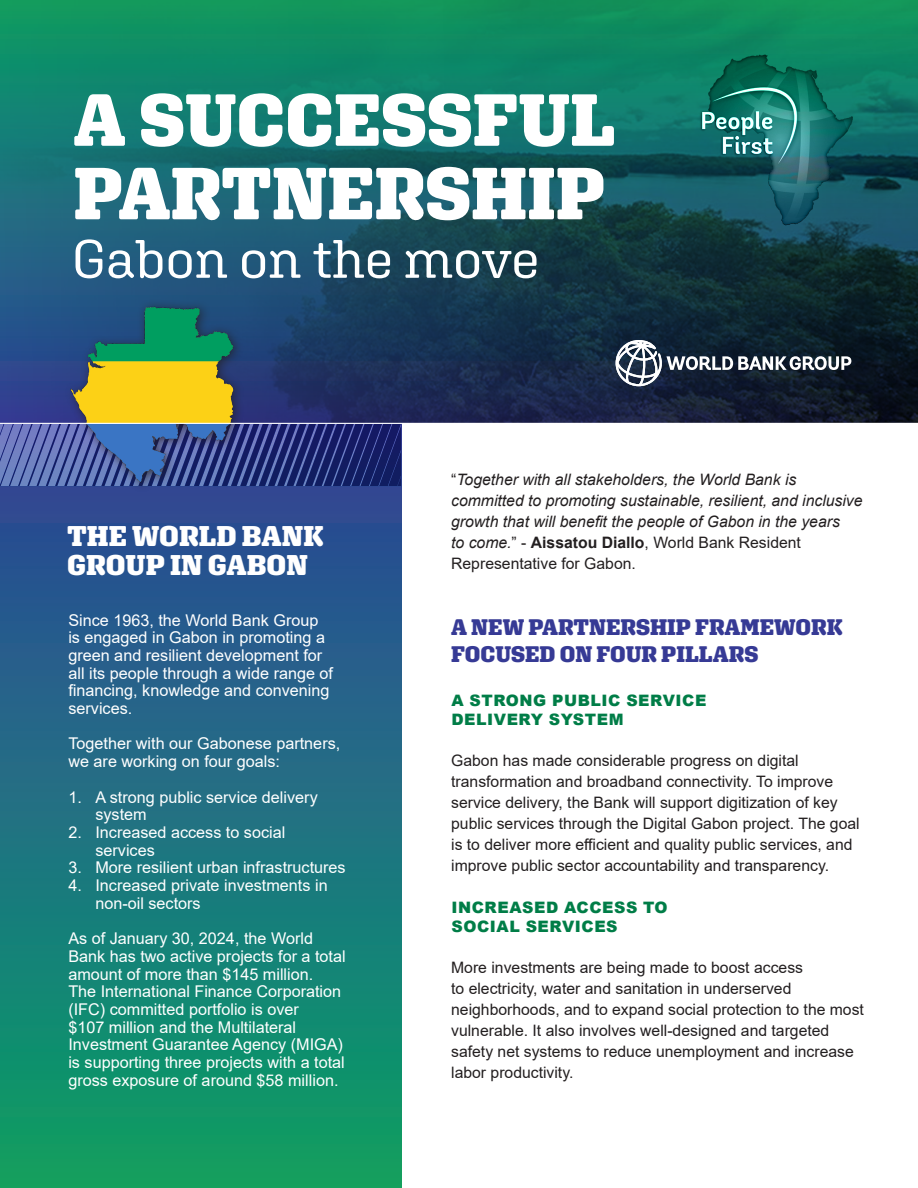
<style>
.page{position:relative;width:918px;height:1188px;background:#fff}
.page>*{position:absolute;margin:0;border:0;box-sizing:border-box;transform-origin:0 0}
.t1{font:900 73.5px/73.5px "Aglet Slab";color:#fff}
.t2{font:54px "Aglet Slab";letter-spacing:-.005em;color:#fff}
.t3{font:900 28.5px/28.5px "Aglet Slab";color:#fff}
.main_para{font:900 22.5px/27px "Aglet Slab";color:#363a95}
.t4{font:16.2px/17.7px "Arial";color:#fff}
.main_para-2{font:15.75px/21px "Arial";color:#231f20}
.main_para-3{font:italic 15.75px/21px "Arial";color:#231f20}
.main_para-4{font:900 15.75px/19.5px "Arial";letter-spacing:.035em;color:#007d47}
.s1{font-style:normal}
.s2{font-weight:700;font-style:normal}
</style>
<div class="page">
<div style="left:0;top:416px;width:401px;height:772px;background:linear-gradient(to bottom,#313f9d,#0da064)"></div>
<img style="left:0;top:0;width:918px;height:423px">
<img style="left:681px;top:34px;width:196px;height:194px">
<svg style="left:0;top:422px;width:402px;height:66px;background:#364288"></svg>
<div style="left:64px;top:299px;width:181px;height:195px;background:#231f20;opacity:.75"></div>
<img style="left:69px;top:304px;width:168px;height:180px">
<hr style="left:0;top:423px;width:918px;height:1px;background:#fff">
<svg style="left:616px;top:340px;width:235px;height:46px;background:#3f4b59"></svg>
<p class="t1" style="left:74px;top:82px;width:544px">A SUCCESSFUL<br>PARTNERSHIP</p>
<p class="t2" style="left:72px;top:227px;width:469px">Gabon on the move</p>
<p class="t3" style="left:67px;top:522px;width:258px">THE WORLD BANK<br>GROUP IN GABON</p>
<p class="t4" style="left:68px;top:611px;width:266px">Since 1963, the World Bank Group is engaged in Gabon in promoting a green and resilient development for all its people through a wide range of financing, knowledge and convening services.</p>
<p class="t4" style="left:68px;top:735px;width:273px">Together with our Gabonese partners, we are working on four goals:</p>
<p class="t4" style="left:95px;top:788px;width:224px;text-indent:-27px">1. A strong public service delivery system</p>
<p class="t4" style="left:95px;top:823px;width:191px;text-indent:-27px">2. Increased access to social services</p>
<p class="t4" style="left:68px;top:859px;width:279px">3. More resilient urban infrastructures</p>
<p class="t4" style="left:95px;top:876px;width:234px;text-indent:-27px">4. Increased private investments in non-oil sectors</p>
<p class="t4" style="left:68px;top:930px;width:279px">As of January 30, 2024, the World Bank has two active projects for a total amount of more than $145 million.<br>The International Finance Corporation (IFC) committed portfolio is over<br>$107 million and the Multilateral Investment Guarantee Agency (MIGA) is supporting three projects with a total gross exposure of around $58 million.</p>
<p class="main_para-3" style="left:451px;top:469px;width:413px"><span class="s1">“</span>Together with all stakeholders, the World Bank is committed to promoting sustainable, resilient, and inclusive growth that will benefit the people of Gabon in the years<br>to come.<span class="s1">” -</span> <span class="s2">Aissatou Diallo</span><span class="s1">, World Bank Resident Representative for Gabon.</span></p>
<p class="main_para" style="left:451px;top:613px;width:393px">A NEW PARTNERSHIP FRAMEWORK<br>FOCUSED ON FOUR PILLARS</p>
<p class="main_para-4" style="left:451px;top:690px;width:256px">A STRONG PUBLIC SERVICE<br>DELIVERY SYSTEM</p>
<p class="main_para-2" style="left:451px;top:750px;width:410px">Gabon has made considerable progress on digital transformation and broadband connectivity. To improve service delivery, the Bank will support digitization of key public services through the Digital Gabon project. The goal is to deliver more efficient and quality public services, and improve public sector accountability and transparency.</p>
<p class="main_para-4" style="left:451px;top:897px;width:218px">INCREASED ACCESS TO<br>SOCIAL SERVICES</p>
<p class="main_para-2" style="left:451px;top:957px;width:414px">More investments are being made to boost access<br>to electricity, water and sanitation in underserved neighborhoods, and to expand social protection to the most vulnerable. It also involves well-designed and targeted safety net systems to reduce unemployment and increase labor productivity.</p>
</div>
